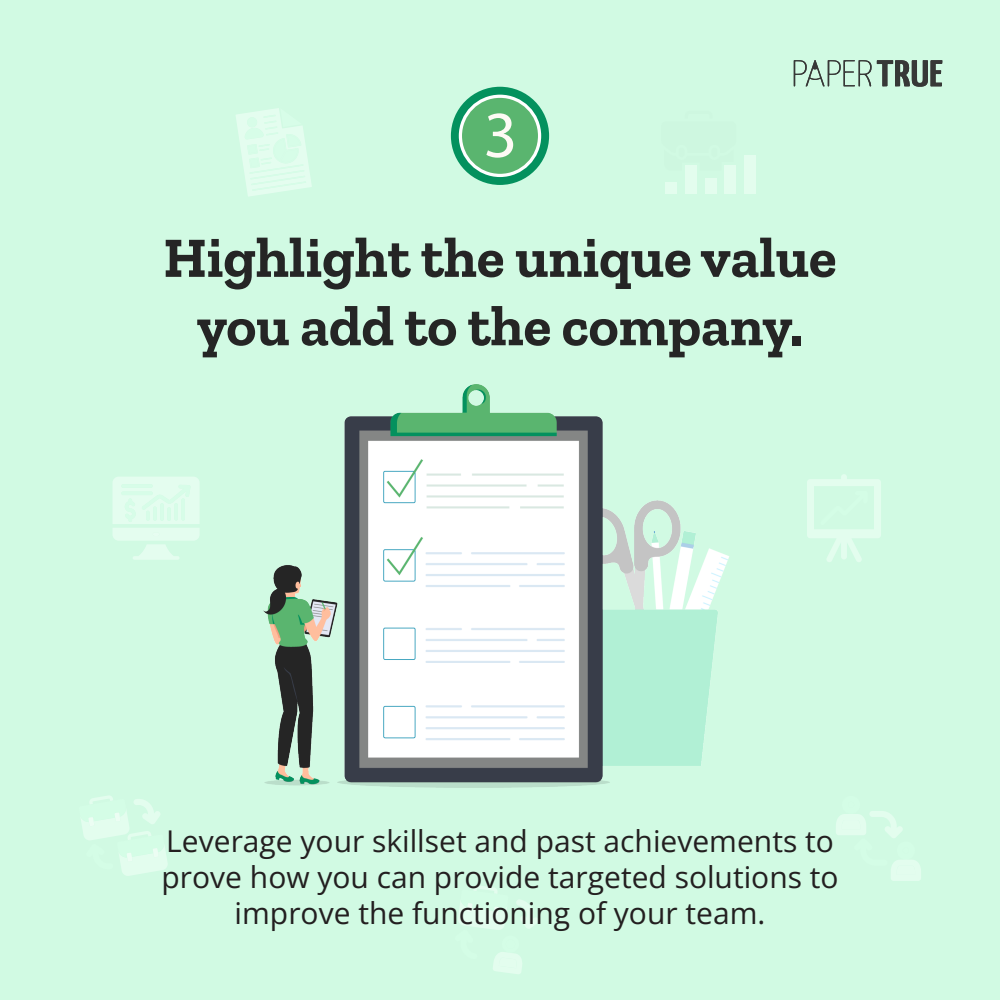
<style>
.page{position:relative;width:1000px;height:1000px;background:#d1fae3}
.page>*{position:absolute;margin:0;border:0;box-sizing:border-box;transform-origin:0 0}
.t1{font:66px "Myriad Pro";color:#fefaf5}
.t2{font:700 57px/68.4px "Zilla Slab";color:#252525;text-align:center}
.t3{font:30px/36px "Open Sans";color:#231f20;text-align:center}
</style>
<div class="page">
<div style="left:744px;top:156px;width:12px;height:38px;background:#e3fdee"></div>
<div style="left:724px;top:165px;width:12px;height:29px;background:#e3fdee"></div>
<div style="left:705px;top:179px;width:11px;height:15px;background:#e3fdee"></div>
<div style="left:685px;top:165px;width:12px;height:29px;background:#e3fdee"></div>
<div style="left:665px;top:182px;width:12px;height:12px;background:#e3fdee"></div>
<svg style="left:458px;top:885px;width:81px;height:89px"></svg>
<svg style="left:236px;top:108px;width:76px;height:89px"></svg>
<svg style="left:113px;top:477px;width:33px;height:83px"></svg>
<svg style="left:835px;top:474px;width:46px;height:88px"></svg>
<svg style="left:81px;top:796px;width:87px;height:80px"></svg>
<svg style="left:836px;top:811px;width:85px;height:70px"></svg>
<svg style="left:794px;top:60px;width:148px;height:27px"></svg>
<svg style="left:451px;top:87px;width:98px;height:98px;background:#1b9b6d"></svg>
<div style="left:460px;top:96px;width:80px;height:79px;background:#5ab56f;border-radius:50%"></div>
<div style="left:459px;top:95px;width:82px;height:82px;border:3px solid #fff;border-radius:50%"></div>
<img style="left:146px;top:384px;width:689px;height:422px">
<h1 class="t1" style="left:484px;top:94px;width:35px">3</h1>
<p class="t2" style="left:163px;top:224px;width:675px">Highlight the unique value you add to the company.</p>
<p class="t3" style="left:162px;top:822px;width:678px">Leverage your skillset and past achievements to prove how you can provide targeted solutions to improve the functioning of your team.</p>
</div>
